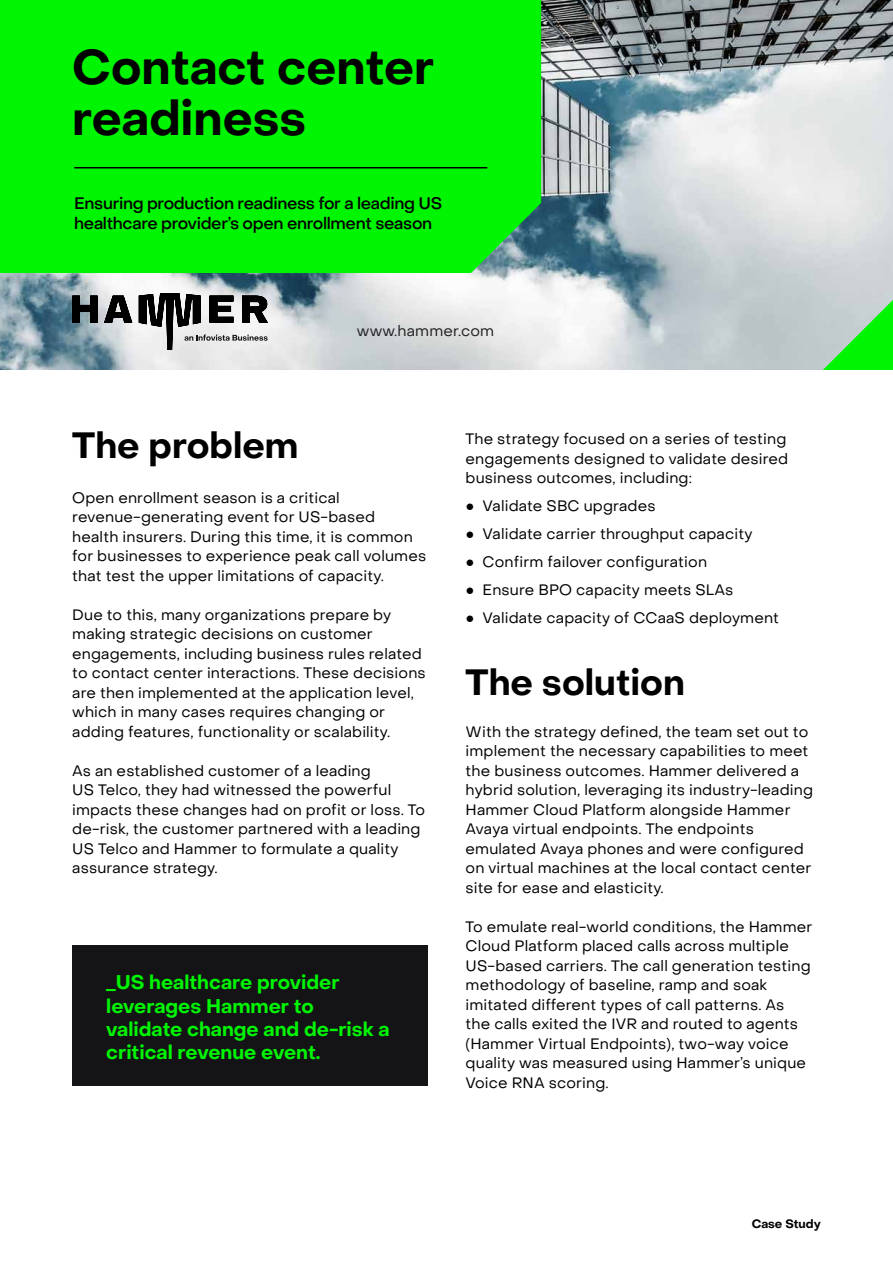
<style>
.page{position:relative;width:893px;height:1263px;background:#fff}
.page>*{position:absolute;margin:0;border:0;box-sizing:border-box;transform-origin:0 0}
.t1{font:700 48px/51px "PP Object Sans";color:#000}
.t2{font:700 36px "PP Object Sans";color:#000}
.t3{font:700 19.5px/23.4px "PP Object Sans";color:#00f503}
.t4{font:500 16.5px/19.8px "PP Object Sans";letter-spacing:-.02em;color:#000}
.t5{font:15px/19.5px "PP Object Sans";letter-spacing:.01em;color:#000}
.t6{font:15px "PP Object Sans";letter-spacing:.01em;color:#212124}
.t7{font:700 12px "PP Object Sans";color:#000}
.s1{font-family:"Arial";font-weight:700}
</style>
<div class="page">
<img style="left:0;top:0;width:893px;height:370px">
<div style="left:0;top:0;width:541px;height:273px;background:#00f503"></div>
<svg style="left:823px;top:300px;width:70px;height:70px;background:#61e169"></svg>
<div style="left:72px;top:945px;width:355px;height:141px;background:#141417"></div>
<svg style="left:72px;top:293px;width:196px;height:57px"></svg>
<hr style="left:74px;top:167px;width:413px;height:1px;background:#000">
<h1 class="t1" style="left:72px;top:42px;width:364px">Contact center readiness</h1>
<p class="t4" style="left:74px;top:193px;width:370px">Ensuring production readiness for a leading US healthcare provider’s open enrollment season</p>
<p class="t6" style="left:357px;top:321px;width:139px">www.hammer.com</p>
<h2 class="t2" style="left:72px;top:424px;width:228px">The problem</h2>
<p class="t5" style="left:72px;top:488px;width:355px">Open enrollment season is a critical revenue-generating event for US-based<br>health insurers. During this time, it is common for businesses to experience peak call volumes that test the upper limitations of capacity.</p>
<p class="t5" style="left:72px;top:605px;width:355px">Due to this, many organizations prepare by making strategic decisions on customer engagements, including business rules related to contact center interactions. These decisions are then implemented at the application level, which in many cases requires changing or adding features, functionality or scalability.</p>
<p class="t5" style="left:72px;top:761px;width:354px">As an established customer of a leading<br>US Telco, they had witnessed the powerful impacts these changes had on profit or loss. To de-risk, the customer partnered with a leading US Telco and Hammer to formulate a quality assurance strategy.</p>
<h3 class="t3" style="left:106px;top:971px;width:285px">_US healthcare provider leverages Hammer to validate change and de-risk a critical revenue event.</h3>
<p class="t5" style="left:466px;top:429px;width:324px">The strategy focused on a series of testing engagements designed to validate desired business outcomes, including:</p>
<p class="t5" style="left:466px;top:496px;width:191px"><span class="s1">●</span> Validate SBC upgrades</p>
<p class="t5" style="left:466px;top:524px;width:288px"><span class="s1">●</span> Validate carrier throughput capacity</p>
<p class="t5" style="left:466px;top:552px;width:243px"><span class="s1">●</span> Confirm failover configuration</p>
<p class="t5" style="left:466px;top:580px;width:269px"><span class="s1">●</span> Ensure BPO capacity meets SLAs</p>
<p class="t5" style="left:466px;top:608px;width:315px"><span class="s1">●</span> Validate capacity of CCaaS deployment</p>
<h2 class="t2" style="left:466px;top:660px;width:221px">The solution</h2>
<p class="t5" style="left:466px;top:722px;width:349px">With the strategy defined, the team set out to implement the necessary capabilities to meet the business outcomes. Hammer delivered a hybrid solution, leveraging its industry-leading Hammer Cloud Platform alongside Hammer Avaya virtual endpoints. The endpoints emulated Avaya phones and were configured on virtual machines at the local contact center site for ease and elasticity.</p>
<p class="t5" style="left:466px;top:917px;width:348px">To emulate real-world conditions, the Hammer Cloud Platform placed calls across multiple US-based carriers. The call generation testing methodology of baseline, ramp and soak imitated different types of call patterns. As the calls exited the IVR and routed to agents (Hammer Virtual Endpoints), two-way voice quality was measured using Hammer’s unique Voice RNA scoring.</p>
<p class="t7" style="left:752px;top:1216px;width:71px">Case Study</p>
</div>
